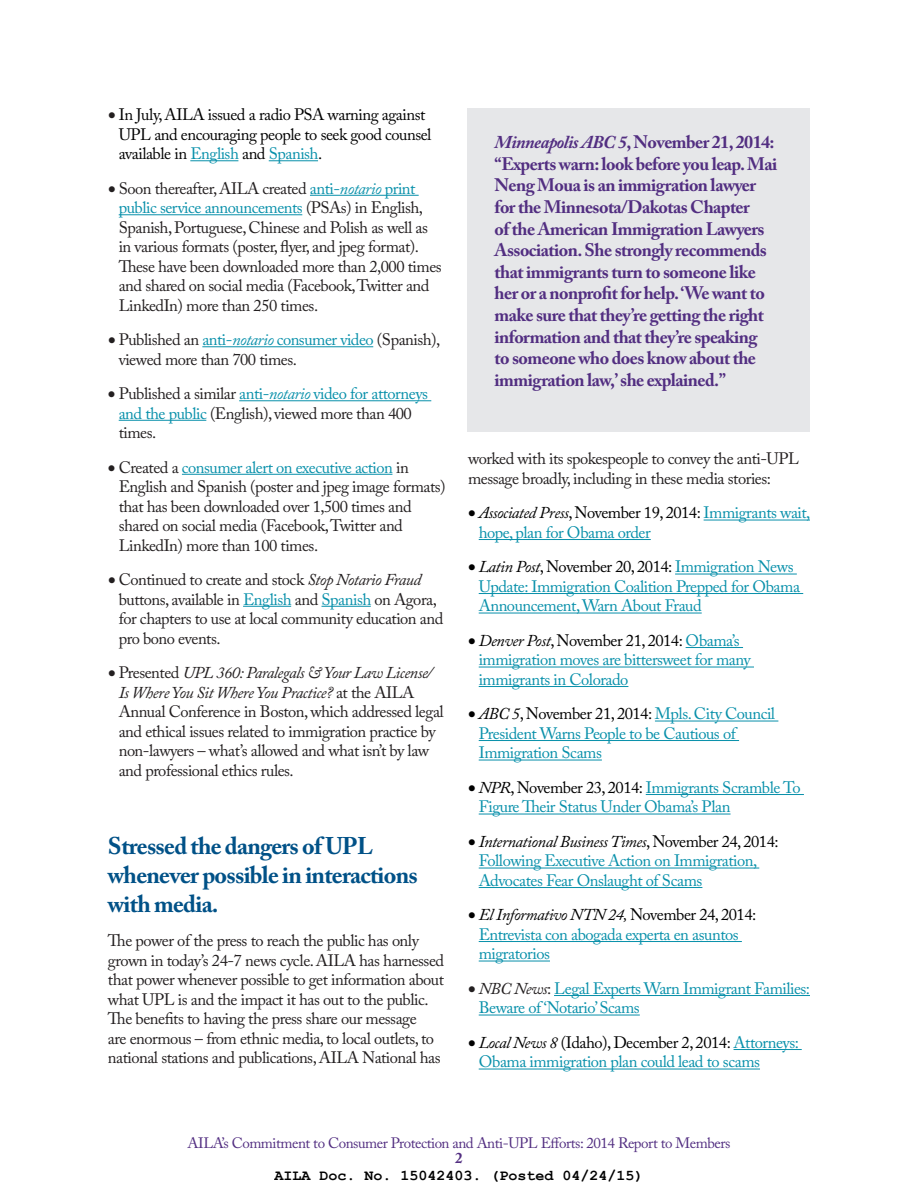
<style>
.page{position:relative;width:918px;height:1188px;background:#fff}
.page>*{position:absolute;margin:0;border:0;box-sizing:border-box;transform-origin:0 0}
.t1{font:700 24px/28.8px "Adobe Caslon Pro";letter-spacing:-.03em;color:#005187}
.t2{font:700 18px/21.6px "Adobe Caslon Pro";letter-spacing:-.03em;color:#522e81}
.t3{font:16.5px/19.5px "Adobe Caslon Pro";letter-spacing:-.03em;color:#231f20}
.t4{font:16.5px/19.5px "Adobe Caslon Pro";letter-spacing:-.03em;color:#0890aa}
.t5{font:16.5px/19.5px "Adobe Caslon Pro";letter-spacing:-.03em;color:#000}
.t6{font:15px "Adobe Caslon Pro";letter-spacing:-.03em;color:#522e81}
.t7{font:700 15px "Courier New";color:#000}
.t8{font:700 15px "Adobe Caslon Pro";color:#522e81}
.s1{color:#231f20}
.s2{color:#0890aa}
.s3{font-style:italic;color:#0890aa}
.s4{font-style:italic}
.s5{color:#000}
.s6{font-style:italic;color:#000}
.s7{font-style:italic;color:#231f20}
</style>
<div class="page">
<hr style="left:190px;top:160px;width:48px;height:1px;background:#0890aa">
<hr style="left:269px;top:160px;width:49px;height:1px;background:#0890aa">
<hr style="left:310px;top:195px;width:109px;height:1px;background:#0890aa">
<hr style="left:119px;top:214px;width:183px;height:1px;background:#0890aa">
<hr style="left:202px;top:346px;width:171px;height:1px;background:#0890aa">
<hr style="left:239px;top:400px;width:192px;height:1px;background:#0890aa">
<hr style="left:119px;top:420px;width:87px;height:1px;background:#0890aa">
<hr style="left:182px;top:474px;width:210px;height:1px;background:#0890aa">
<hr style="left:243px;top:606px;width:48px;height:1px;background:#0890aa">
<hr style="left:322px;top:606px;width:49px;height:1px;background:#0890aa">
<hr style="left:704px;top:520px;width:106px;height:1px;background:#0890aa">
<hr style="left:479px;top:539px;width:172px;height:1px;background:#0890aa">
<hr style="left:675px;top:574px;width:122px;height:1px;background:#0890aa">
<hr style="left:479px;top:593px;width:324px;height:1px;background:#0890aa">
<hr style="left:479px;top:613px;width:223px;height:1px;background:#0890aa">
<hr style="left:686px;top:647px;width:57px;height:1px;background:#0890aa">
<hr style="left:479px;top:667px;width:275px;height:1px;background:#0890aa">
<hr style="left:479px;top:686px;width:149px;height:1px;background:#0890aa">
<hr style="left:655px;top:721px;width:123px;height:1px;background:#0890aa">
<hr style="left:479px;top:740px;width:260px;height:1px;background:#0890aa">
<hr style="left:479px;top:760px;width:123px;height:1px;background:#0890aa">
<hr style="left:646px;top:794px;width:158px;height:1px;background:#0890aa">
<hr style="left:479px;top:814px;width:252px;height:1px;background:#0890aa">
<hr style="left:479px;top:868px;width:280px;height:1px;background:#0890aa">
<hr style="left:479px;top:887px;width:223px;height:1px;background:#0890aa">
<hr style="left:479px;top:941px;width:263px;height:1px;background:#0890aa">
<hr style="left:479px;top:961px;width:71px;height:1px;background:#0890aa">
<hr style="left:554px;top:995px;width:256px;height:1px;background:#0890aa">
<hr style="left:479px;top:1015px;width:161px;height:1px;background:#0890aa">
<hr style="left:734px;top:1049px;width:68px;height:1px;background:#0890aa">
<hr style="left:479px;top:1069px;width:281px;height:1px;background:#0890aa">
<div style="left:468px;top:108px;width:342px;height:324px;background:#e6e7e9"></div>
<p class="t5" style="left:119px;top:105px;width:314px;text-indent:-11px"><span class="s1">•</span> In July, AILA issued a radio PSA warning against<br>UPL and encouraging people to seek good counsel available in <span class="s2">English</span> and <span class="s2">Spanish</span>.</p>
<p class="t3" style="left:119px;top:178px;width:325px;text-indent:-11px">• Soon thereafter, AILA created <span class="s2">anti-</span><span class="s3">notario</span> <span class="s2">print public service announcements</span> (PSAs) in English, Spanish, Portuguese, Chinese and Polish as well as in various formats (poster, flyer, and jpeg format).<br>These have been downloaded more than 2,000 times and shared on social media (Facebook, Twitter and LinkedIn) more than 250 times.</p>
<p class="t3" style="left:119px;top:330px;width:323px;text-indent:-11px">• Published an <span class="s2">anti-</span><span class="s3">notario</span> <span class="s2">consumer video</span> (Spanish), viewed more than 700 times.</p>
<p class="t3" style="left:119px;top:384px;width:311px;text-indent:-11px">• Published a similar <span class="s2">anti-</span><span class="s3">notario</span> <span class="s2">video for attorneys and the public</span> (English), viewed more than 400 times.</p>
<p class="t3" style="left:119px;top:457px;width:329px;text-indent:-11px">• Created a <span class="s2">consumer alert on executive action</span> in English and Spanish (poster and jpeg image formats) that has been downloaded over 1,500 times and shared on social media (Facebook, Twitter and LinkedIn) more than 100 times.</p>
<p class="t3" style="left:119px;top:570px;width:326px;text-indent:-11px">• Continued to create and stock <span class="s4">Stop Notario Fraud </span>buttons, available in <span class="s2">English</span> and <span class="s2">Spanish</span> on Agora, for chapters to use at local community education and pro bono events.</p>
<p class="t3" style="left:119px;top:663px;width:327px;text-indent:-11px">• Presented <span class="s4">UPL 360: Paralegals &amp; Your Law License/ Is Where You Sit Where You Practice?</span> at the AILA Annual Conference in Boston, which addressed legal and ethical issues related to immigration practice by non-lawyers – what’s allowed and what isn’t by law and professional ethics rules.</p>
<h1 class="t1" style="left:108px;top:831px;width:311px">Stressed the dangers of UPL whenever possible in interactions with media.</h1>
<p class="t3" style="left:108px;top:931px;width:338px">The power of the press to reach the public has only grown in today’s 24-7 news cycle. AILA has harnessed that power whenever possible to get information about what UPL is and the impact it has out to the public.<br>The benefits to having the press share our message<br>are enormous – from ethnic media, to local outlets, to national stations and publications, AILA National has</p>
<p class="t2" style="left:495px;top:131px;width:284px"><span class="s4">Minneapolis ABC 5</span>, November 21, 2014: “Experts warn: look before you leap. Mai Neng Moua is an immigration lawyer for the Minnesota/Dakotas Chapter<br>of the American Immigration Lawyers Association. She strongly recommends that immigrants turn to someone like her or a nonprofit for help. ‘We want to make sure that they’re getting the right information and that they’re speaking<br>to someone who does know about the immigration law,’ she explained.”</p>
<p class="t3" style="left:468px;top:449px;width:333px">worked with its spokespeople to convey the anti-UPL message broadly, including in these media stories:</p>
<p class="t4" style="left:479px;top:503px;width:333px;text-indent:-11px"><span class="s5">•</span> <span class="s6">Associated Press</span><span class="s5">, November 19, 2014:</span> Immigrants wait, hope, plan for Obama order</p>
<p class="t4" style="left:479px;top:557px;width:323px;text-indent:-11px"><span class="s5">•</span> <span class="s6">Latin Post</span><span class="s5">, November 20, 2014:</span> Immigration News<br>Update: Immigration Coalition Prepped for Obama<br>Announcement, Warn About Fraud</p>
<p class="t4" style="left:479px;top:630px;width:274px;text-indent:-11px"><span class="s5">•</span> <span class="s6">Denver Post</span><span class="s5">, November 21, 2014:</span> Obama’s immigration moves are bittersweet for many immigrants in Colorado</p>
<p class="t4" style="left:479px;top:704px;width:298px;text-indent:-11px"><span class="s5">•</span> <span class="s6">ABC 5</span><span class="s5">, November 21, 2014:</span> Mpls. City Council<br>President Warns People to be Cautious of<br>Immigration Scams</p>
<p class="t4" style="left:479px;top:777px;width:324px;text-indent:-11px"><span class="s5">•</span> <span class="s6">NPR</span><span class="s5">, November 23, 2014:</span> Immigrants Scramble To<br>Figure Their Status Under Obama’s Plan</p>
<p class="t4" style="left:479px;top:831px;width:301px;text-indent:-11px"><span class="s5">•</span> <span class="s6">International Business Times</span><span class="s5">, November 24, 2014:<br></span>Following Executive Action on Immigration,<br>Advocates Fear Onslaught of Scams</p>
<p class="t4" style="left:479px;top:905px;width:279px;text-indent:-11px"><span class="s5">•</span> <span class="s6">El Informativo NTN 24,</span> <span class="s5">November 24, 2014:<br></span>Entrevista con abogada experta en asuntos migratorios</p>
<p class="t4" style="left:479px;top:978px;width:333px;text-indent:-11px"><span class="s1">•</span> <span class="s7">NBC News</span><span class="s1">:</span> Legal Experts Warn Immigrant Families:<br>Beware of ‘Notario’ Scams</p>
<p class="t4" style="left:479px;top:1032px;width:322px;text-indent:-11px"><span class="s5">•</span> <span class="s6">Local News 8</span> <span class="s5">(Idaho), December 2, 2014:</span> Attorneys:<br>Obama immigration plan could lead to scams</p>
<p class="t6" style="left:188px;top:1134px;width:544px">AILA’s Commitment to Consumer Protection and Anti-UPL Efforts: 2014 Report to Members</p>
<p class="t8" style="left:455px;top:1149px;width:9px">2</p>
<p class="t7" style="left:274px;top:1166px;width:371px">AILA Doc. No. 15042403. (Posted 04/24/15)</p>
</div>
